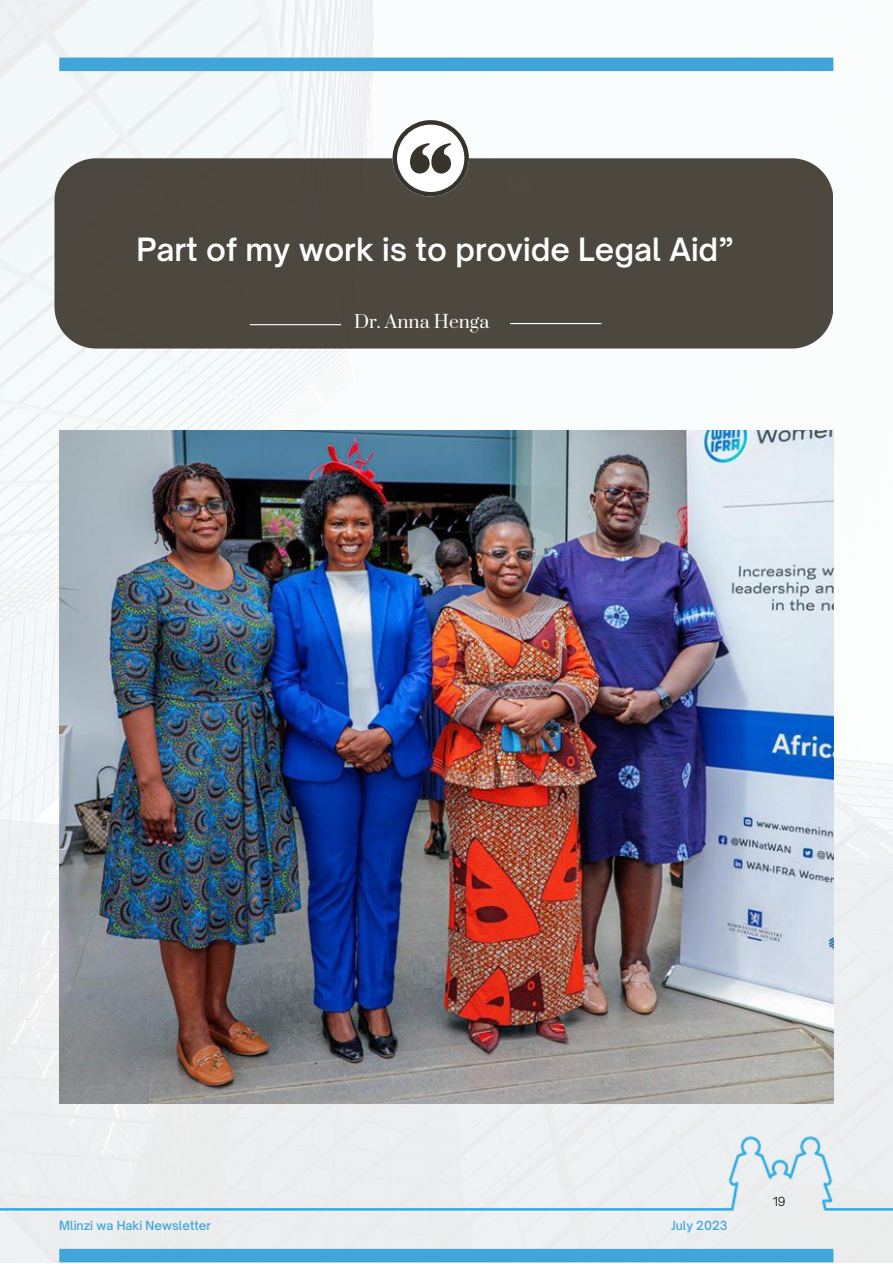
<style>
.page{position:relative;width:893px;height:1264px;background:#fff}
.page>*{position:absolute;margin:0;border:0;box-sizing:border-box;transform-origin:0 0}
.t1{font:600 30.75px "Open Sauce One";color:#fff}
.t2{font:17.55px "Prata";color:#fff}
.t3{font:500 12px "Open Sauce One";color:#41a6d7}
.t4{font:300 12px "Open Sauce One";color:#000}
</style>
<div class="page">
<img style="left:0;top:0;width:892px;height:1262px">
<div style="left:59px;top:58px;width:774px;height:13px;background:#41a6d7"></div>
<div style="left:59px;top:1248px;width:774px;height:14px;background:#41a6d7"></div>
<div style="left:0;top:1118px;width:892px;height:108px;background:#eceef0"></div>
<img style="left:59px;top:430px;width:774px;height:673px">
<div style="left:54px;top:158px;width:779px;height:190px;background:#4c4840;border-radius:42px"></div>
<svg style="left:392px;top:120px;width:77px;height:76px"></svg>
<hr style="left:250px;top:324px;width:91px;height:1px;background:#fff">
<hr style="left:510px;top:323px;width:91px;height:1px;background:#fff">
<p class="t1" style="left:136px;top:230px;width:599px">Part of my work is to provide Legal Aid”</p>
<p class="t2" style="left:354px;top:310px;width:137px">Dr. Anna Henga</p>
<p class="t3" style="left:59px;top:1217px;width:153px">Mlinzi wa Haki Newsletter</p>
<p class="t3" style="left:671px;top:1217px;width:58px">July 2023</p>
<p class="t4" style="left:772px;top:1194px;width:14px">19</p>
</div>
